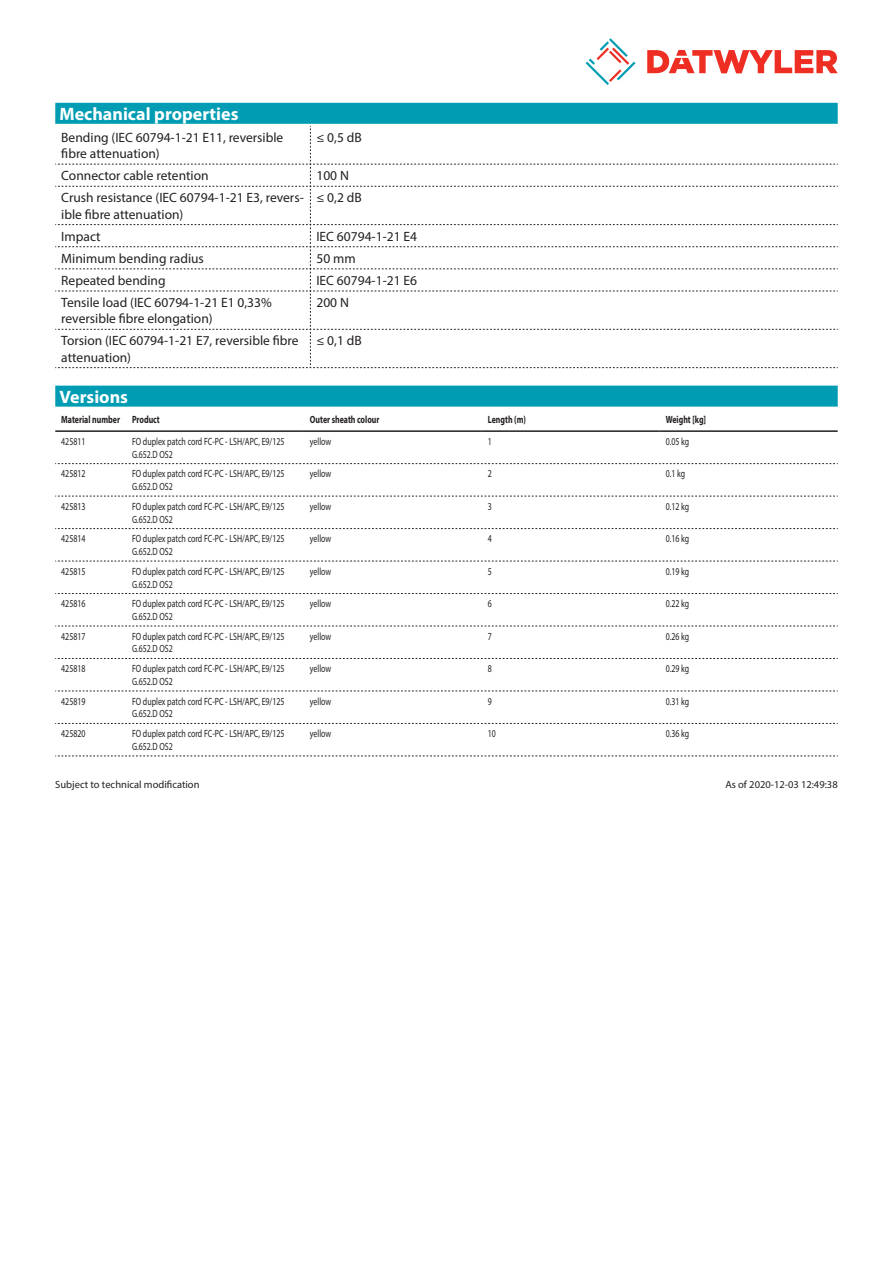
<style>
.page{position:relative;width:893px;height:1263px;background:#fff}
.page>*{position:absolute;margin:0;border:0;box-sizing:border-box;transform-origin:0 0}
.Standard_Head_Proper{font:700 18px "Myriad Pro";color:#fff}
.myriad_light_propert{font:13.5px/16.2px "Myriad Pro";color:#231f20}
.myriadlight{font:10.5px/12.6px "Myriad Pro";color:#231f20;scale:.75 1}
.myriadbold{font:700 10.5px "Myriad Pro";color:#231f20;scale:.75 1}
.Footnote{font:10.5px "Myriad Pro";color:#231f20}
</style>
<div class="page">
<svg style="left:586px;top:38px;width:49px;height:47px"></svg>
<svg style="left:647px;top:50px;width:191px;height:23px"></svg>
<div style="left:55px;top:103px;width:783px;height:21px;background:#009cb3"></div>
<svg style="left:55px;top:126px;width:783px;height:242px"></svg>
<div style="left:55px;top:386px;width:783px;height:21px;background:#009cb3"></div>
<hr style="left:55px;top:430px;width:71px;height:2px;background:#231f20">
<hr style="left:126px;top:430px;width:178px;height:2px;background:#231f20">
<hr style="left:304px;top:430px;width:178px;height:2px;background:#231f20">
<hr style="left:482px;top:430px;width:178px;height:2px;background:#231f20">
<hr style="left:660px;top:430px;width:178px;height:2px;background:#231f20">
<svg style="left:55px;top:463px;width:783px;height:1px"></svg>
<svg style="left:55px;top:496px;width:783px;height:1px"></svg>
<svg style="left:55px;top:528px;width:783px;height:1px"></svg>
<svg style="left:55px;top:561px;width:783px;height:1px"></svg>
<svg style="left:55px;top:593px;width:783px;height:1px"></svg>
<svg style="left:55px;top:626px;width:783px;height:1px"></svg>
<svg style="left:55px;top:658px;width:783px;height:1px"></svg>
<svg style="left:55px;top:691px;width:783px;height:1px"></svg>
<svg style="left:55px;top:723px;width:783px;height:1px"></svg>
<svg style="left:55px;top:756px;width:783px;height:1px"></svg>
<p class="Standard_Head_Proper" style="left:60px;top:102px;width:180px">Mechanical properties</p>
<p class="myriad_light_propert" style="left:61px;top:129px;width:224px">Bending (IEC 60794-1-21 E11, reversible fibre attenuation)</p>
<p class="myriad_light_propert" style="left:316px;top:129px;width:47px">≤ 0,5 dB</p>
<p class="myriad_light_propert" style="left:61px;top:167px;width:149px">Connector cable retention</p>
<p class="myriad_light_propert" style="left:316px;top:167px;width:34px">100 N</p>
<p class="myriad_light_propert" style="left:61px;top:190px;width:244px">Crush resistance (IEC 60794-1-21 E3, revers&shy;ible fibre attenuation)</p>
<p class="myriad_light_propert" style="left:316px;top:190px;width:47px">≤ 0,2 dB</p>
<p class="myriad_light_propert" style="left:61px;top:228px;width:41px">Impact</p>
<p class="myriad_light_propert" style="left:316px;top:228px;width:102px">IEC 60794-1-21 E4</p>
<p class="myriad_light_propert" style="left:61px;top:250px;width:144px">Minimum bending radius</p>
<p class="myriad_light_propert" style="left:316px;top:250px;width:41px">50 mm</p>
<p class="myriad_light_propert" style="left:61px;top:272px;width:106px">Repeated bending</p>
<p class="myriad_light_propert" style="left:316px;top:272px;width:102px">IEC 60794-1-21 E6</p>
<p class="myriad_light_propert" style="left:61px;top:294px;width:212px">Tensile load (IEC 60794-1-21 E1 0,33% reversible fibre elongation)</p>
<p class="myriad_light_propert" style="left:316px;top:294px;width:34px">200 N</p>
<p class="myriad_light_propert" style="left:61px;top:333px;width:239px">Torsion (IEC 60794-1-21 E7, reversible fibre attenuation)</p>
<p class="myriad_light_propert" style="left:316px;top:333px;width:47px">≤ 0,1 dB</p>
<p class="Standard_Head_Proper" style="left:60px;top:385px;width:70px">Versions</p>
<p class="myriadbold" style="left:61px;top:412px;width:80px">Material number</p>
<p class="myriadbold" style="left:132px;top:412px;width:39px">Product</p>
<p class="myriadbold" style="left:310px;top:412px;width:94px">Outer sheath colour</p>
<p class="myriadbold" style="left:488px;top:412px;width:52px">Length (m)</p>
<p class="myriadbold" style="left:666px;top:412px;width:55px">Weight [kg]</p>
<p class="myriadlight" style="left:61px;top:435px;width:34px">425811</p>
<p class="myriadlight" style="left:132px;top:435px;width:205px">FO duplex patch cord FC-PC - LSH/APC, E9/125<br>G.652.D OS2</p>
<p class="myriadlight" style="left:310px;top:435px;width:30px">yellow</p>
<p class="myriadlight" style="left:488px;top:435px;width:7px">1</p>
<p class="myriadlight" style="left:666px;top:435px;width:33px">0.05 kg</p>
<p class="myriadlight" style="left:61px;top:467px;width:34px">425812</p>
<p class="myriadlight" style="left:132px;top:467px;width:205px">FO duplex patch cord FC-PC - LSH/APC, E9/125<br>G.652.D OS2</p>
<p class="myriadlight" style="left:310px;top:467px;width:30px">yellow</p>
<p class="myriadlight" style="left:488px;top:467px;width:7px">2</p>
<p class="myriadlight" style="left:666px;top:467px;width:27px">0.1 kg</p>
<p class="myriadlight" style="left:61px;top:500px;width:34px">425813</p>
<p class="myriadlight" style="left:132px;top:500px;width:205px">FO duplex patch cord FC-PC - LSH/APC, E9/125<br>G.652.D OS2</p>
<p class="myriadlight" style="left:310px;top:500px;width:30px">yellow</p>
<p class="myriadlight" style="left:488px;top:500px;width:7px">3</p>
<p class="myriadlight" style="left:666px;top:500px;width:33px">0.12 kg</p>
<p class="myriadlight" style="left:61px;top:532px;width:34px">425814</p>
<p class="myriadlight" style="left:132px;top:532px;width:205px">FO duplex patch cord FC-PC - LSH/APC, E9/125<br>G.652.D OS2</p>
<p class="myriadlight" style="left:310px;top:532px;width:30px">yellow</p>
<p class="myriadlight" style="left:488px;top:532px;width:7px">4</p>
<p class="myriadlight" style="left:666px;top:532px;width:33px">0.16 kg</p>
<p class="myriadlight" style="left:61px;top:565px;width:34px">425815</p>
<p class="myriadlight" style="left:132px;top:565px;width:205px">FO duplex patch cord FC-PC - LSH/APC, E9/125<br>G.652.D OS2</p>
<p class="myriadlight" style="left:310px;top:565px;width:30px">yellow</p>
<p class="myriadlight" style="left:488px;top:565px;width:7px">5</p>
<p class="myriadlight" style="left:666px;top:565px;width:33px">0.19 kg</p>
<p class="myriadlight" style="left:61px;top:597px;width:34px">425816</p>
<p class="myriadlight" style="left:132px;top:597px;width:205px">FO duplex patch cord FC-PC - LSH/APC, E9/125<br>G.652.D OS2</p>
<p class="myriadlight" style="left:310px;top:597px;width:30px">yellow</p>
<p class="myriadlight" style="left:488px;top:597px;width:7px">6</p>
<p class="myriadlight" style="left:666px;top:597px;width:33px">0.22 kg</p>
<p class="myriadlight" style="left:61px;top:630px;width:34px">425817</p>
<p class="myriadlight" style="left:132px;top:630px;width:205px">FO duplex patch cord FC-PC - LSH/APC, E9/125<br>G.652.D OS2</p>
<p class="myriadlight" style="left:310px;top:630px;width:30px">yellow</p>
<p class="myriadlight" style="left:488px;top:630px;width:7px">7</p>
<p class="myriadlight" style="left:666px;top:630px;width:33px">0.26 kg</p>
<p class="myriadlight" style="left:61px;top:662px;width:34px">425818</p>
<p class="myriadlight" style="left:132px;top:662px;width:205px">FO duplex patch cord FC-PC - LSH/APC, E9/125<br>G.652.D OS2</p>
<p class="myriadlight" style="left:310px;top:662px;width:30px">yellow</p>
<p class="myriadlight" style="left:488px;top:662px;width:7px">8</p>
<p class="myriadlight" style="left:666px;top:662px;width:33px">0.29 kg</p>
<p class="myriadlight" style="left:61px;top:695px;width:34px">425819</p>
<p class="myriadlight" style="left:132px;top:695px;width:205px">FO duplex patch cord FC-PC - LSH/APC, E9/125<br>G.652.D OS2</p>
<p class="myriadlight" style="left:310px;top:695px;width:30px">yellow</p>
<p class="myriadlight" style="left:488px;top:695px;width:7px">9</p>
<p class="myriadlight" style="left:666px;top:695px;width:33px">0.31 kg</p>
<p class="myriadlight" style="left:61px;top:727px;width:34px">425820</p>
<p class="myriadlight" style="left:132px;top:727px;width:205px">FO duplex patch cord FC-PC - LSH/APC, E9/125<br>G.652.D OS2</p>
<p class="myriadlight" style="left:310px;top:727px;width:30px">yellow</p>
<p class="myriadlight" style="left:488px;top:727px;width:12px">10</p>
<p class="myriadlight" style="left:666px;top:727px;width:33px">0.36 kg</p>
<p class="Footnote" style="left:55px;top:778px;width:146px">Subject to technical modification</p>
<p class="Footnote" style="left:725px;top:778px;width:114px">As of 2020-12-03 12:49:38</p>
</div>
